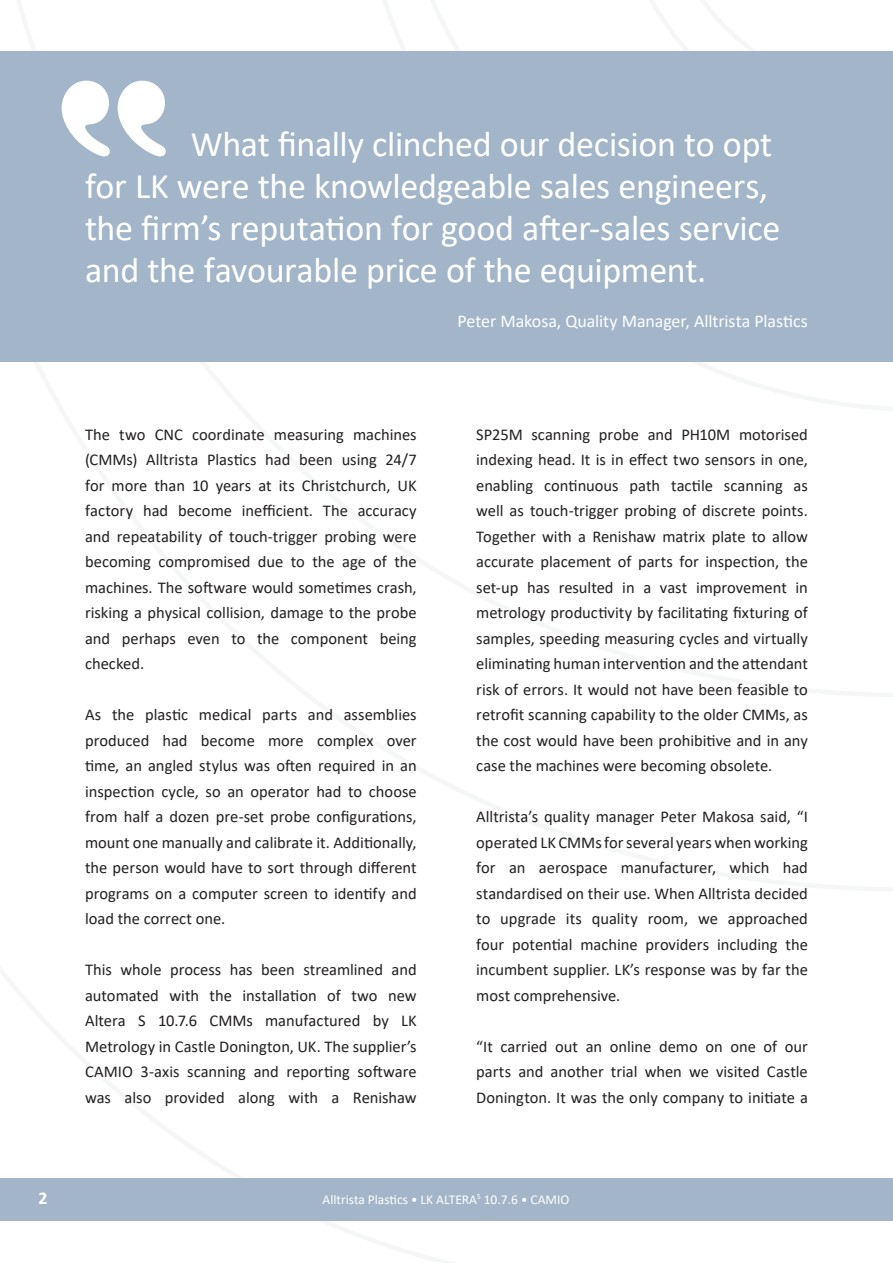
<style>
.page{position:relative;width:893px;height:1263px;background:#fff}
.page>*{position:absolute;margin:0;border:0;box-sizing:border-box;transform-origin:0 0}
.t1{font:36px/42px "Calibri";letter-spacing:-.01em;color:#fff}
.t2{font:18px "Calibri";letter-spacing:-.005em;color:#fff}
.t3{font:700 18px "Calibri";color:#fff}
.t4{font:16.5px/25.5px "Calibri";color:#231f20;text-align:justify}
.t5{font:13.5px "Calibri";color:#fff}
.s1{font-family:"DIN Next LT Pro";font-weight:700}
</style>
<div class="page">
<div style="left:0;top:1178px;width:893px;height:42px;background:#a2b5c9"></div>
<div style="left:0;top:51px;width:893px;height:310px;background:#a2b5c9"></div>
<svg style="left:118px;top:81px;width:48px;height:75px"></svg>
<svg style="left:62px;top:81px;width:48px;height:75px"></svg>
<p class="t1" style="left:85px;top:122px;width:697px;text-indent:106px">What finally clinched our decision to opt for LK were the knowledgeable sales engineers, the firm’s reputation for good after-sales service and the favourable price of the equipment.</p>
<p class="t2" style="left:457px;top:309px;width:352px">Peter Makosa, Quality Manager, Alltrista Plastics</p>
<p class="t3" style="left:38px;top:1185px;width:11px">2</p>
<p class="t4" style="left:85px;top:421px;width:333px">The two CNC coordinate measuring machines (CMMs) Alltrista Plastics had been using 24/7 for more than 10 years at its Christchurch, UK factory had become inefficient. The accuracy and repeatability of touch-trigger probing were becoming compromised due to the age of the machines. The software would sometimes crash, risking a physical collision, damage to the probe and perhaps even to the component being checked.</p>
<p class="t4" style="left:85px;top:702px;width:333px">As the plastic medical parts and assemblies produced had become more complex over time, an angled stylus was often required in an inspection cycle, so an operator had to choose from half a dozen pre-set probe configurations, mount one manually and calibrate it. Additionally, the person would have to sort through different programs on a computer screen to identify and load the correct one.</p>
<p class="t4" style="left:85px;top:957px;width:333px">This whole process has been streamlined and automated with the installation of two new Altera S 10.7.6 CMMs manufactured by LK Metrology in Castle Donington, UK. The supplier’s CAMIO 3-axis scanning and reporting software was also provided along with a Renishaw</p>
<p class="t4" style="left:476px;top:421px;width:333px">SP25M scanning probe and PH10M motorised indexing head. It is in effect two sensors in one, enabling continuous path tactile scanning as well as touch-trigger probing of discrete points.<br>Together with a Renishaw matrix plate to allow accurate placement of parts for inspection, the set-up has resulted in a vast improvement in metrology productivity by facilitating fixturing of samples, speeding measuring cycles and virtually eliminating human intervention and the attendant risk of errors. It would not have been feasible to retrofit scanning capability to the older CMMs, as the cost would have been prohibitive and in any case the machines were becoming obsolete.</p>
<p class="t4" style="left:476px;top:804px;width:333px">Alltrista’s quality manager Peter Makosa said, “I operated LK CMMs for several years when working for an aerospace manufacturer, which had standardised on their use. When Alltrista decided to upgrade its quality room, we approached four potential machine providers including the incumbent supplier. LK’s response was by far the most comprehensive.</p>
<p class="t4" style="left:476px;top:1033px;width:333px">“It carried out an online demo on one of our parts and another trial when we visited Castle Donington. It was the only company to initiate a</p>
<p class="t5" style="left:323px;top:1190px;width:248px">Alltrista Plastics <span class="s1">•</span> LK ALTERA<sup>S</sup> 10.7.6 <span class="s1">•</span> CAMIO</p>
</div>
